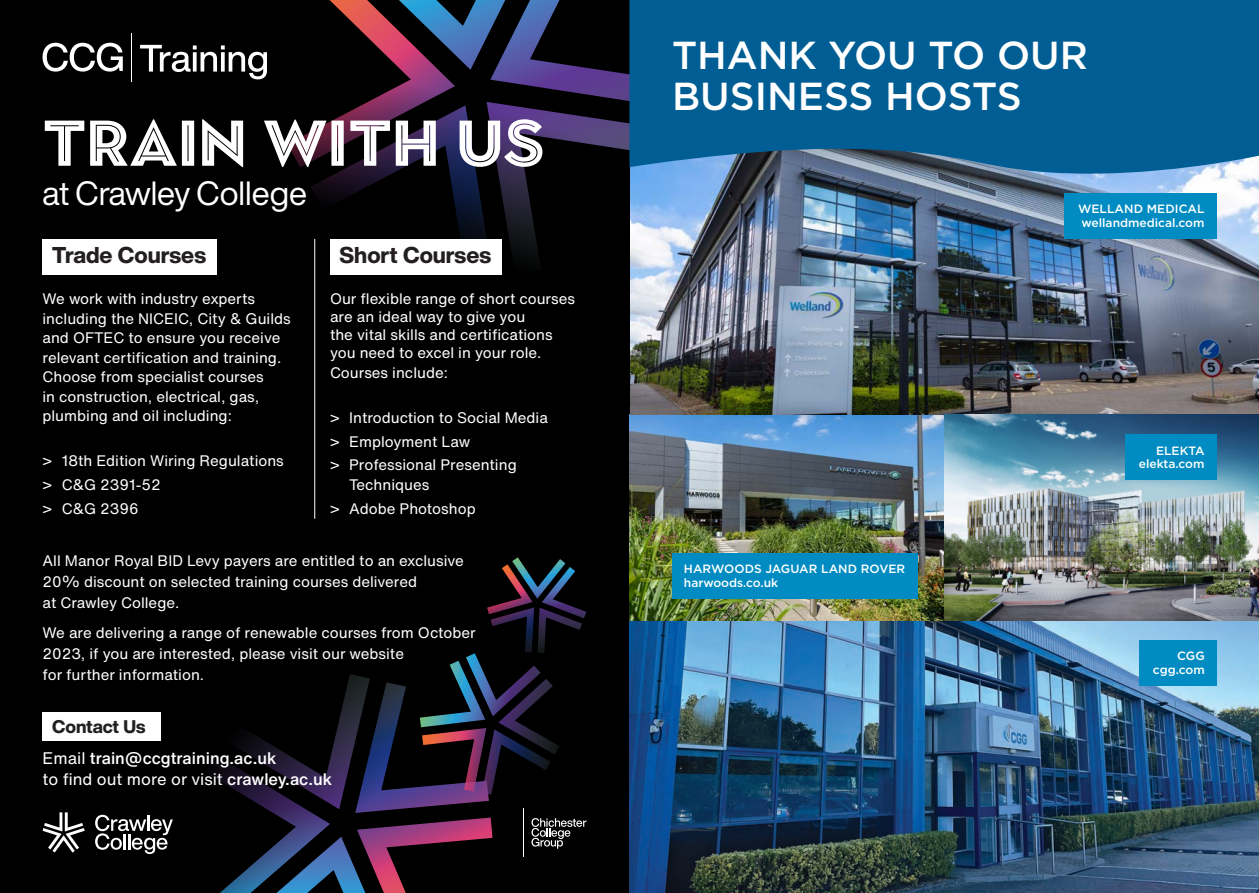
<style>
.page{position:relative;width:1259px;height:893px;background:#fff}
.page>*{position:absolute;margin:0;border:0;box-sizing:border-box;transform-origin:0 0}
.t1{font:900 64.5px "Town 20 Inline";color:#fff}
.Page_-_Header{font:500 39px/40.5px "Gotham";color:#fff}
.t2{font:33px "Helvetica Now Display";color:#fff}
.t3{font:800 22.5px "Helvetica Now Display";color:#231f20}
.t4{font:800 18px "Helvetica Now Display";color:#231f20}
.Paragraph_Style_2{font:500 16.5px/21px "Helvetica Now Text";color:#fff}
.Paragraph_Style_2-2{font:15px/21px "Helvetica Now Text";color:#fff}
.Page_-_Copy{font:15px/19.5px "Helvetica Now Text";color:#fff}
.Cover_-_Date{font:500 12px/13.5px "Gotham";color:#fff}
.s1{font-weight:400}
</style>
<div class="page">
<div style="left:0;top:0;width:629px;height:893px;background:#000"></div>
<hr style="left:131px;top:33px;width:1px;height:48px;background:#fff">
<svg style="left:43px;top:43px;width:80px;height:29px"></svg>
<svg style="left:140px;top:45px;width:127px;height:34px"></svg>
<img style="left:629px;top:174px;width:630px;height:719px">
<svg style="left:493px;top:0;width:174px;height:275px"></svg>
<svg style="left:288px;top:0;width:205px;height:283px"></svg>
<hr style="left:314px;top:239px;width:1px;height:280px;background:#fff">
<div style="left:43px;top:239px;width:174px;height:35px;background:#fff"></div>
<div style="left:43px;top:712px;width:118px;height:29px;background:#fff"></div>
<div style="left:330px;top:239px;width:171px;height:35px;background:#fff"></div>
<svg style="left:43px;top:812px;width:42px;height:41px"></svg>
<svg style="left:95px;top:815px;width:78px;height:39px"></svg>
<svg style="left:207px;top:557px;width:379px;height:336px"></svg>
<svg style="left:629px;top:0;width:630px;height:174px;background:#086093"></svg>
<div style="left:1063px;top:193px;width:153px;height:46px;background:#008cc2"></div>
<div style="left:1139px;top:640px;width:77px;height:46px;background:#008cc2"></div>
<div style="left:672px;top:553px;width:246px;height:46px;background:#008cc2"></div>
<div style="left:1125px;top:434px;width:91px;height:46px;background:#008cc2"></div>
<p class="t1" style="left:43px;top:106px;width:503px">TRAIN WITH US</p>
<p class="t2" style="left:43px;top:171px;width:266px">at Crawley College</p>
<p class="t3" style="left:52px;top:239px;width:156px">Trade Courses</p>
<p class="t3" style="left:339px;top:239px;width:153px">Short Courses</p>
<p class="Page_-_Copy" style="left:330px;top:290px;width:246px;line-height:18px">Our flexible range of short courses are an ideal way to give you<br>the vital skills and certifications you need to excel in your role.</p>
<p class="Page_-_Copy" style="left:330px;top:362px;width:119px">Courses include:</p>
<p class="Paragraph_Style_2-2" style="left:330px;top:407px;width:219px">&gt; Introduction to Social Media</p>
<p class="Paragraph_Style_2-2" style="left:330px;top:430px;width:142px">&gt; Employment Law</p>
<p class="Paragraph_Style_2-2" style="left:349px;top:455px;width:169px;line-height:19.5px;text-indent:-19px">&gt; Professional Presenting<br>Techniques</p>
<p class="Paragraph_Style_2-2" style="left:330px;top:497px;width:147px">&gt; Adobe Photoshop</p>
<p class="Paragraph_Style_2-2" style="left:43px;top:550px;width:423px">All Manor Royal BID Levy payers are entitled to an exclusive<br>20% discount on selected training courses delivered<br>at Crawley College.</p>
<p class="Paragraph_Style_2-2" style="left:43px;top:621px;width:434px">We are delivering a range of renewable courses from October<br>2023, if you are interested, please visit our website<br>for further information.</p>
<p class="Page_-_Copy" style="left:43px;top:289px;width:250px">We work with industry experts including the NICEIC, City &amp; Guilds and OFTEC to ensure you receive relevant certification and training.<br>Choose from specialist courses<br>in construction, electrical, gas, plumbing and oil including:</p>
<p class="Paragraph_Style_2-2" style="left:43px;top:450px;width:243px">&gt; 18th Edition Wiring Regulations</p>
<p class="Paragraph_Style_2-2" style="left:43px;top:474px;width:120px">&gt; C&amp;G 2391-52</p>
<p class="Paragraph_Style_2-2" style="left:43px;top:498px;width:98px">&gt; C&amp;G 2396</p>
<p class="t4" style="left:52px;top:714px;width:95px">Contact Us</p>
<p class="Paragraph_Style_2" style="left:43px;top:747px;width:291px"><span class="s1">Email</span> train@ccgtraining.ac.uk<br><span class="s1">to find out more or visit</span> crawley.ac.uk</p>
<p class="Page_-_Header" style="left:672px;top:35px;width:417px">THANK YOU TO OUR<br>BUSINESS HOSTS</p>
<p class="Cover_-_Date" style="left:1078px;top:202px;width:128px">WELLAND MEDICAL wellandmedical.com</p>
<p class="Cover_-_Date" style="left:684px;top:562px;width:223px">HARWOODS JAGUAR LAND ROVER harwoods.co.uk</p>
<p class="Cover_-_Date" style="left:1138px;top:443px;width:67px;text-align:right">ELEKTA elekta.com</p>
<p class="Cover_-_Date" style="left:1153px;top:649px;width:53px;text-align:right">CGG cgg.com</p>
</div>
